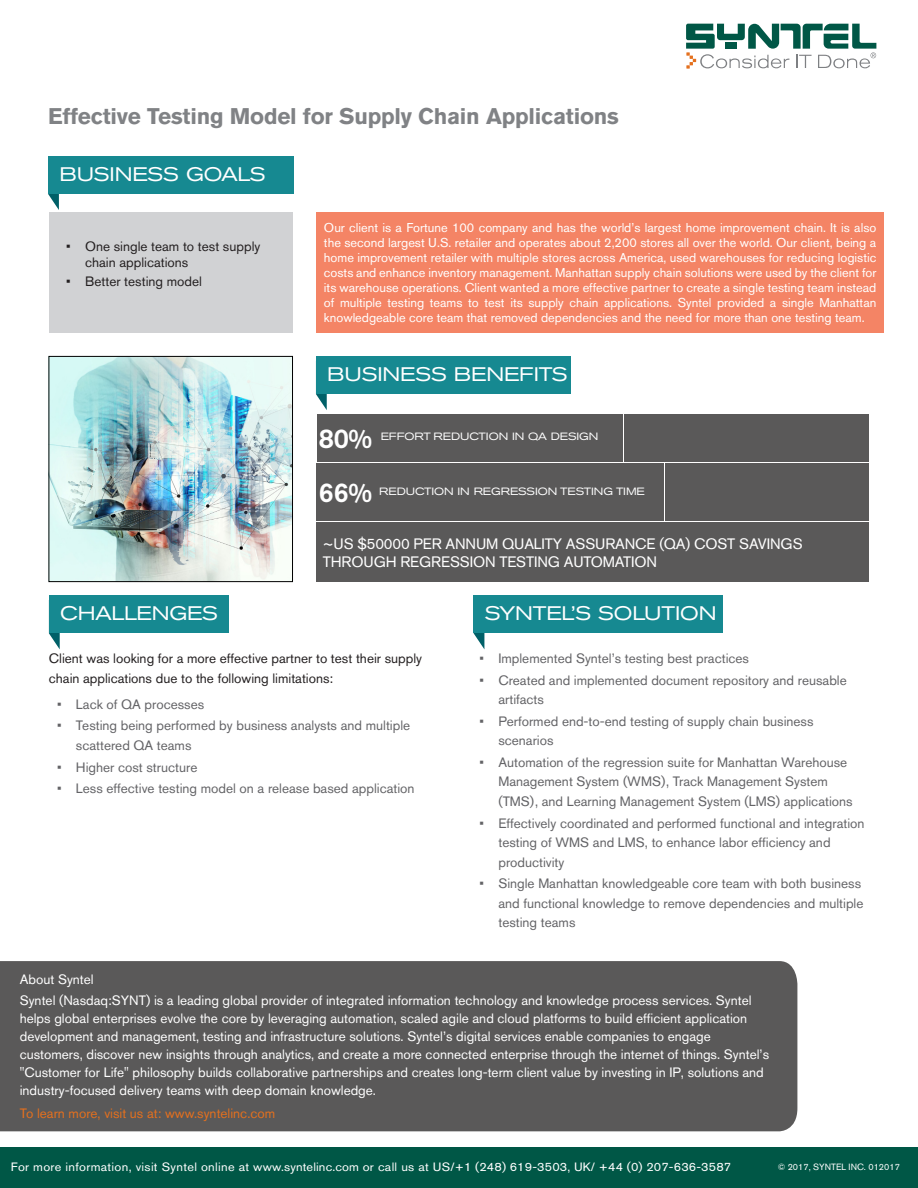
<style>
.page{position:relative;width:918px;height:1188px;background:#fff}
.page>*{position:absolute;margin:0;border:0;box-sizing:border-box;transform-origin:0 0}
.MAIN_ARTICLE_TITLE{font:500 27px "Akzidenz Grotesk BQ";color:#fff}
.MAIN_ARTICLE_TITLE-2{font:700 22.5px "Akzidenz Grotesk BQ";letter-spacing:-.01em;color:#808285}
.MAIN_ARTICLE_TITLE-3{font:expanded 19.5px "Akzidenz Grotesk BQ";letter-spacing:-.01em;color:#fff}
.MAIN_ARTICLE_TITLE-4{font:15px/18px "Akzidenz Grotesk BQ";letter-spacing:-.01em;color:#fff}
.t1{font:13.5px/19.5px "Akzidenz Grotesk BQ";color:#636366}
.BODY_TEXT{font:13.5px/18px "Akzidenz Grotesk BQ";color:#fff}
.SIDEBAR_BODY{font:13.5px/19.8px "Akzidenz Grotesk BQ";color:#231f20}
.BODY_TEXT-2{font:13.5px "Akzidenz Grotesk BQ";color:#e4701e}
.BODY_TEXT-3{font:12.75px/15px "Akzidenz Grotesk BQ";color:#fff;text-align:justify}
.Website___Contact_In{font:12px "Akzidenz Grotesk BQ";letter-spacing:.025em;color:#fff;scale:1.06 1}
.MAIN_ARTICLE_TITLE-5{font:expanded 10.5px "Akzidenz Grotesk BQ";letter-spacing:-.01em;color:#fff}
.Copyright___Date{font:9px "Akzidenz Grotesk BQ";color:#fff}
</style>
<div class="page">
<div style="left:0;top:1148px;width:918px;height:40px;background:#005746"></div>
<svg style="left:686px;top:24px;width:190px;height:45px"></svg>
<svg style="left:49px;top:633px;width:11px;height:16px"></svg>
<div style="left:49px;top:596px;width:180px;height:37px;background:#168991"></div>
<svg style="left:474px;top:633px;width:10px;height:16px"></svg>
<div style="left:474px;top:596px;width:249px;height:37px;background:#168991"></div>
<svg style="left:48px;top:194px;width:11px;height:16px"></svg>
<div style="left:48px;top:156px;width:245px;height:38px;background:#168991"></div>
<svg style="left:316px;top:394px;width:11px;height:16px"></svg>
<div style="left:316px;top:356px;width:255px;height:38px;background:#168991"></div>
<div style="left:49px;top:212px;width:244px;height:121px;background:#d1d2d4"></div>
<img style="left:51px;top:358px;width:240px;height:222px">
<div style="left:49px;top:356px;width:244px;height:226px;border:1px solid #000"></div>
<div style="left:317px;top:212px;width:567px;height:121px;background:#f48465"></div>
<div style="left:624px;top:414px;width:245px;height:47px;background:#5a5959"></div>
<div style="left:666px;top:463px;width:203px;height:58px;background:#5a5959"></div>
<div style="left:317px;top:522px;width:552px;height:60px;background:#5a5959"></div>
<div style="left:317px;top:414px;width:306px;height:47px;background:#5a5959"></div>
<div style="left:317px;top:463px;width:347px;height:58px;background:#5a5959"></div>
<div style="left:0;top:961px;width:797px;height:170px;background:#5a5959"></div>
<p class="MAIN_ARTICLE_TITLE-2" style="left:48px;top:103px;width:572px">Effective Testing Model for Supply Chain Applications</p>
<p class="MAIN_ARTICLE_TITLE-3" style="left:59px;top:162px;width:208px">BUSINESS GOALS</p>
<p class="SIDEBAR_BODY" style="left:85px;top:238px;width:177px;line-height:16.2px;text-indent:-19px">• One single team to test supply chain applications</p>
<p class="SIDEBAR_BODY" style="left:66px;top:271px;width:137px">• Better testing model</p>
<p class="MAIN_ARTICLE_TITLE-3" style="left:60px;top:602px;width:159px">CHALLENGES</p>
<p class="BODY_TEXT-3" style="left:324px;top:220px;width:554px">Our client is a Fortune 100 company and has the world’s largest home improvement chain. It is also the second largest U.S. retailer and operates about 2,200 stores all over the world. Our client, being a home improvement retailer with multiple stores across America, used warehouses for reducing logistic costs and enhance inventory management. Manhattan supply chain solutions were used by the client for its warehouse operations. Client wanted a more effective partner to create a single testing team instead of multiple testing teams to test its supply chain applications. Syntel provided a single Manhattan knowledgeable core team that removed dependencies and the need for more than one testing team.</p>
<p class="MAIN_ARTICLE_TITLE-3" style="left:327px;top:363px;width:242px">BUSINESS BENEFITS</p>
<p class="MAIN_ARTICLE_TITLE" style="left:319px;top:422px;width:55px">80%</p>
<p class="MAIN_ARTICLE_TITLE" style="left:319px;top:476px;width:55px">66%</p>
<p class="MAIN_ARTICLE_TITLE-5" style="left:381px;top:430px;width:219px">EFFORT REDUCTION IN QA DESIGN</p>
<p class="MAIN_ARTICLE_TITLE-5" style="left:379px;top:485px;width:267px">REDUCTION IN REGRESSION TESTING TIME</p>
<p class="MAIN_ARTICLE_TITLE-4" style="left:323px;top:534px;width:481px">~US $50000 PER ANNUM QUALITY ASSURANCE (QA) COST SAVINGS<br>THROUGH REGRESSION TESTING AUTOMATION</p>
<p class="MAIN_ARTICLE_TITLE-3" style="left:485px;top:602px;width:233px">SYNTEL’S SOLUTION</p>
<p class="SIDEBAR_BODY" style="left:49px;top:648px;width:375px">Client was looking for a more effective partner to test their supply chain applications due to the following limitations:</p>
<p class="t1" style="left:57px;top:694px;width:149px">• Lack of QA processes</p>
<p class="t1" style="left:76px;top:716px;width:336px;text-indent:-19px">• Testing being performed by business analysts and multiple scattered QA teams</p>
<p class="t1" style="left:57px;top:757px;width:142px">• Higher cost structure</p>
<p class="t1" style="left:57px;top:779px;width:359px">• Less effective testing model on a release based application</p>
<p class="t1" style="left:480px;top:648px;width:271px">• Implemented Syntel’s testing best practices</p>
<p class="t1" style="left:498px;top:670px;width:350px;text-indent:-19px">• Created and implemented document repository and reusable artifacts</p>
<p class="t1" style="left:498px;top:711px;width:317px;text-indent:-19px">• Performed end-to-end testing of supply chain business scenarios</p>
<p class="t1" style="left:498px;top:752px;width:356px;text-indent:-19px">• Automation of the regression suite for Manhattan Warehouse<br>Management System (WMS), Track Management System (TMS), and Learning Management System (LMS) applications</p>
<p class="t1" style="left:498px;top:813px;width:368px;text-indent:-19px">• Effectively coordinated and performed functional and integration testing of WMS and LMS, to enhance labor efficiency and productivity</p>
<p class="t1" style="left:498px;top:874px;width:367px;text-indent:-19px">• Single Manhattan knowledgeable core team with both business and functional knowledge to remove dependencies and multiple testing teams</p>
<p class="BODY_TEXT" style="left:20px;top:970px;width:75px">About Syntel</p>
<p class="BODY_TEXT" style="left:20px;top:992px;width:751px">Syntel (Nasdaq:SYNT) is a leading global provider of integrated information technology and knowledge process services. Syntel helps global enterprises evolve the core by leveraging automation, scaled agile and cloud platforms to build efficient application development and management, testing and infrastructure solutions. Syntel’s digital services enable companies to engage customers, discover new insights through analytics, and create a more connected enterprise through the internet of things. Syntel’s "Customer for Life" philosophy builds collaborative partnerships and creates long-term client value by investing in IP, solutions and industry-focused delivery teams with deep domain knowledge.</p>
<p class="BODY_TEXT-2" style="left:20px;top:1106px;width:257px">To learn more, visit us at: www.syntelinc.com</p>
<p class="Website___Contact_In" style="left:11px;top:1160px;width:681px">For more information, visit Syntel online at www.syntelinc.com or call us at US/+1 (248) 619-3503, UK/ +44 (0) 207-636-3587</p>
<p class="Copyright___Date" style="left:778px;top:1161px;width:124px">© 2017, SYNTEL INC. 012017</p>
</div>
